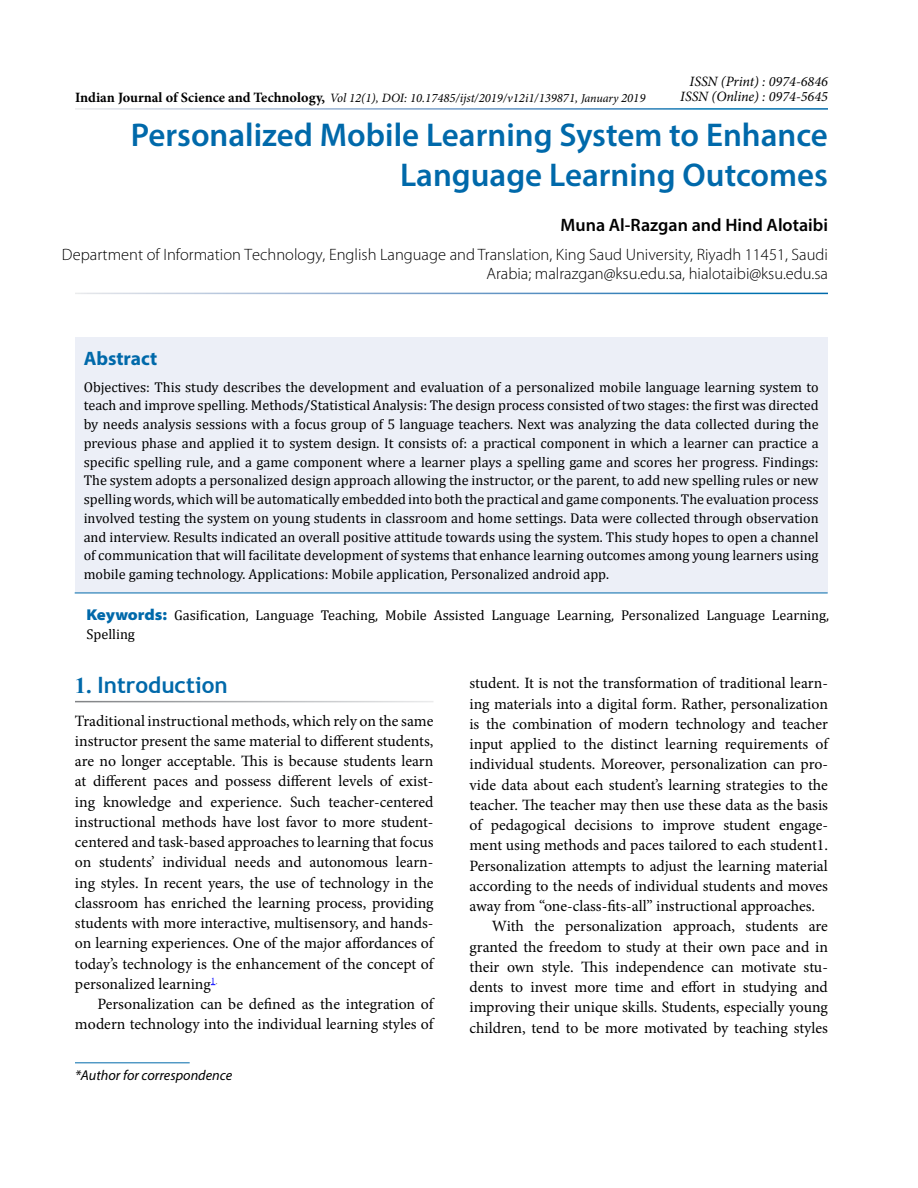
<style>
.page{position:relative;width:918px;height:1188px;background:#fff}
.page>*{position:absolute;margin:0;border:0;box-sizing:border-box;transform-origin:0 0}
.t1{font:600 33px/40.5px "Myriad Pro";color:#0069aa;text-align:right}
.t2{font:700 22.5px "Trebuchet MS";color:#0069aa}
.t3{font:700 19.5px "Myriad Pro";color:#0069aa}
.t4{font:600 18px "Myriad Pro";color:#000}
.t5{font:300 16.5px/19.4px "Myriad Pro";color:#000;text-align:right}
.t6{font:15.75px/20.2px "Minion Pro";color:#000;text-align:justify}
.t7{font:14.25px/18.8px "Cambria";color:#000}
.t8{font:italic 14.25px/15px "Minion Pro";color:#000;text-align:right}
.t9{font:italic 14.25px "Myriad Pro";color:#000}
.t10{font:italic 12.75px "Minion Pro";color:#000}
.s1{font-weight:700;font-style:normal;font-size:14.25px}
.s2{font-size:12px}
.s3{font-family:"Myriad Pro";font-weight:900;font-stretch:semi-expanded;font-size:15.75px;color:#0069aa}
.s4{font-family:"Times New Roman"}
</style>
<div class="page">
<hr style="left:75px;top:1062px;width:115px;height:1px;background:#0069aa">
<div style="left:75px;top:337px;width:753px;height:256px;background:#eceff7"></div>
<hr style="left:75px;top:593px;width:753px;height:1px;background:#0069aa">
<p class="t8" style="left:680px;top:74px;width:149px">ISSN (Print) : 0974-6846<br>ISSN (Online) : 0974-5645</p>
<h1 class="t1" style="left:131px;top:113px;width:699px">Personalized Mobile Learning System to Enhance<br>Language Learning Outcomes</h1>
<p class="t4" style="left:561px;top:214px;width:269px">Muna Al-Razgan and Hind Alotaibi</p>
<p class="t5" style="left:62px;top:245px;width:768px">Department of Information Technology, English Language and Translation, King Saud University, Riyadh 11451, Saudi<br>Arabia; malrazgan@ksu.edu.sa, hialotaibi@ksu.edu.sa</p>
<p class="t10" style="left:75px;top:90px;width:572px"><span class="s1">Indian Journal of Science and Technology,</span> Vol 12(1), DOI: 10.17485/ijst/2019/v12i1/139871, <span class="s2">January</span> 2019</p>
<p class="t3" style="left:84px;top:346px;width:75px">Abstract</p>
<p class="t7" style="left:84px;top:377px;width:737px;text-align:justify">Objectives: This study describes the development and evaluation of a personalized mobile language learning system to teach and improve spelling. Methods/Statistical Analysis: The design process consisted of two stages: the first was directed by needs analysis sessions with a focus group of 5 language teachers. Next was analyzing the data collected during the previous phase and applied it to system design. It consists of: a practical component in which a learner can practice a specific spelling rule, and a game component where a learner plays a spelling game and scores her progress. Findings:<br>The system adopts a personalized design approach allowing the instructor, or the parent, to add new spelling rules or new spelling words, which will be automatically embedded into both the practical and game components. The evaluation process involved testing the system on young students in classroom and home settings. Data were collected through observation and interview. Results indicated an overall positive attitude towards using the system. This study hopes to open a channel of communication that will facilitate development of systems that enhance learning outcomes among young learners using mobile gaming technology. Applications: Mobile application, Personalized android app.</p>
<p class="t7" style="left:86px;top:606px;width:744px"><span class="s3">Keywords:</span> Gasification, Language Teaching, Mobile Assisted Language Learning, Personalized Language Learning,<br>Spelling</p>
<h2 class="t2" style="left:75px;top:671px;width:154px"><span class="s4">1.</span> Introduction</h2>
<p class="t6" style="left:75px;top:711px;width:360px">Traditional instructional methods, which rely on the same instructor present the same material to different students, are no longer acceptable. This is because students learn at different paces and possess different levels of exist&shy;ing knowledge and experience. Such teacher-centered instructional methods have lost favor to more student&shy;centered and task-based approaches to learning that focus on students’ individual needs and autonomous learn&shy;ing styles. In recent years, the use of technology in the classroom has enriched the learning process, providing students with more interactive, multisensory, and hands&shy;on learning experiences. One of the major affordances of today’s technology is the enhancement of the concept of personalized learning<sup>1</sup><sup>.</sup></p>
<p class="t6" style="left:75px;top:994px;width:360px;text-align:right">Personalization can be defined as the integration of modern technology into the individual learning styles of</p>
<p class="t9" style="left:75px;top:1066px;width:159px">*Author for correspondence</p>
<p class="t6" style="left:469px;top:673px;width:360px">student. It is not the transformation of traditional learn-</p>
<p class="t6" style="left:469px;top:693px;width:360px">ing materials into a digital form. Rather, personalization</p>
<p class="t6" style="left:469px;top:714px;width:360px">is the combination of modern technology and teacher</p>
<p class="t6" style="left:469px;top:734px;width:360px">input applied to the distinct learning requirements of</p>
<p class="t6" style="left:469px;top:754px;width:360px">individual students. Moreover, personalization can pro-</p>
<p class="t6" style="left:469px;top:774px;width:360px">vide data about each student’s learning strategies to the</p>
<p class="t6" style="left:469px;top:795px;width:360px">teacher. The teacher may then use these data as the basis</p>
<p class="t6" style="left:469px;top:815px;width:360px">of pedagogical decisions to improve student engage-</p>
<p class="t6" style="left:469px;top:835px;width:360px">ment using methods and paces tailored to each student1.</p>
<p class="t6" style="left:469px;top:855px;width:360px">Personalization attempts to adjust the learning material</p>
<p class="t6" style="left:469px;top:876px;width:360px">according to the needs of individual students and moves</p>
<p class="t6" style="left:469px;top:896px;width:347px">away from “one-class-fits-all” instructional approaches.</p>
<p class="t6" style="left:492px;top:916px;width:337px">With the personalization approach, students are</p>
<p class="t6" style="left:469px;top:936px;width:360px">granted the freedom to study at their own pace and in</p>
<p class="t6" style="left:469px;top:957px;width:360px">their own style. This independence can motivate stu-</p>
<p class="t6" style="left:469px;top:977px;width:360px">dents to invest more time and effort in studying and</p>
<p class="t6" style="left:469px;top:997px;width:360px">improving their unique skills. Students, especially young</p>
<p class="t6" style="left:469px;top:1017px;width:360px">children, tend to be more motivated by teaching styles</p>
</div>
